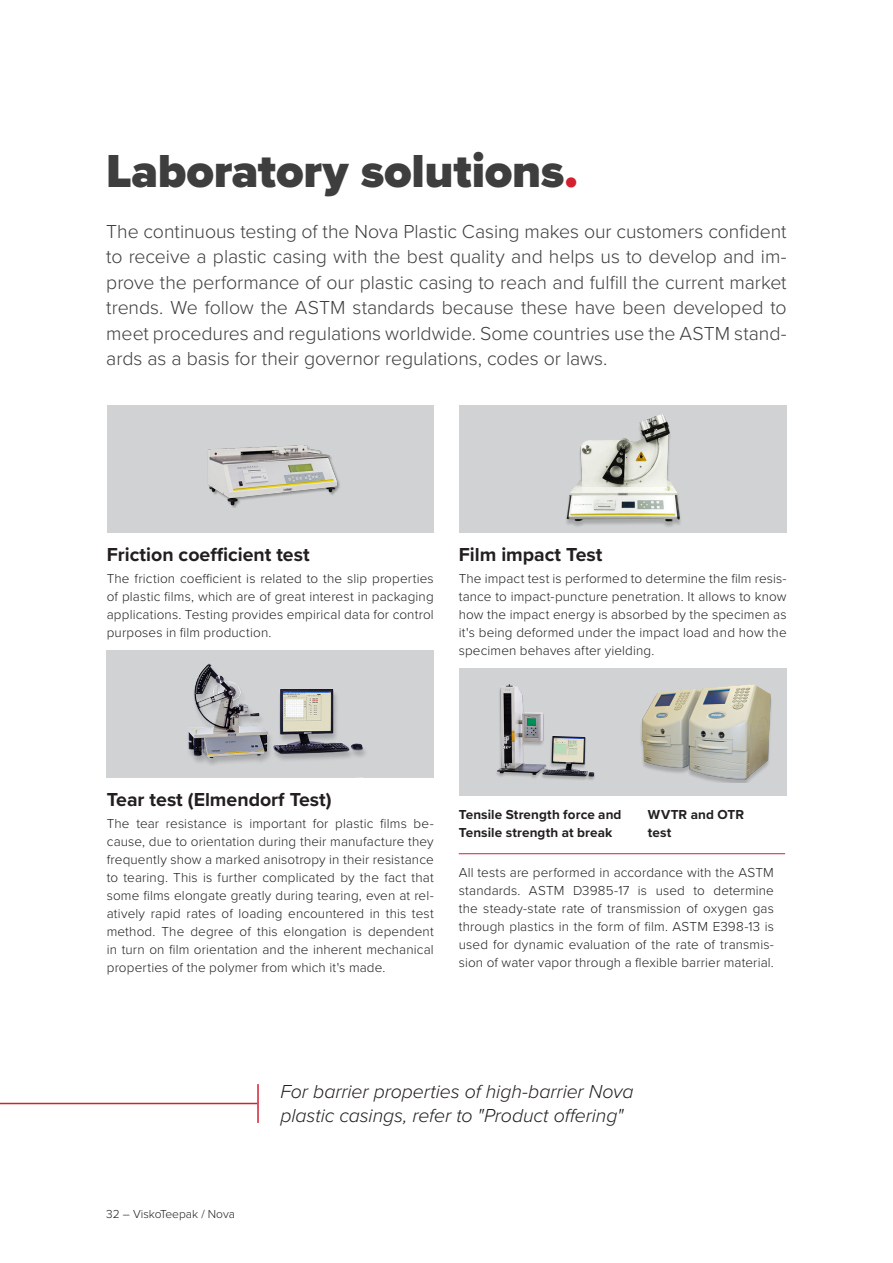
<style>
.page{position:relative;width:893px;height:1263px;background:#fff}
.page>*{position:absolute;margin:0;border:0;box-sizing:border-box;transform-origin:0 0}
.headline{font:900 48px "Proxima Nova";letter-spacing:-.005em;color:#3e3e3f}
.Intro{font:300 19.5px/25.5px "Proxima Nova";letter-spacing:-.005em;color:#3e3e3f;text-align:justify}
.quotes{font:italic 300 19.5px/23.4px "Proxima Nova";letter-spacing:-.005em;color:#231f20}
.sub_healdine_1{font:700 19.5px "Proxima Nova";color:#231f20}
.bodytext{font:300 13.5px/18px "Proxima Nova";letter-spacing:.01em;color:#231f20;text-align:justify}
.bodytext-2{font:700 13.5px/18px "Proxima Nova";letter-spacing:.01em;color:#231f20}
.t1{font:300 12px "Proxima Nova";color:#231f20}
.s1{color:#d42131}
</style>
<div class="page">
<div style="left:107px;top:405px;width:327px;height:128px;background:#d1d2d4"></div>
<img style="left:208px;top:445px;width:132px;height:63px">
<div style="left:459px;top:405px;width:328px;height:128px;background:#d1d2d4"></div>
<img style="left:566px;top:414px;width:115px;height:113px">
<div style="left:459px;top:668px;width:163px;height:127px;background:#d1d2d4"></div>
<img style="left:496px;top:684px;width:99px;height:96px">
<div style="left:622px;top:668px;width:165px;height:127px;background:#d1d2d4"></div>
<img style="left:641px;top:684px;width:130px;height:98px">
<div style="left:106px;top:650px;width:328px;height:127px;background:#d1d2d4"></div>
<img style="left:188px;top:663px;width:177px;height:102px">
<hr style="left:459px;top:853px;width:326px;height:1px;background:#d42131">
<hr style="left:0;top:1103px;width:257px;height:1px;background:#d42131">
<hr style="left:257px;top:1084px;width:2px;height:39px;background:#d42131">
<p class="headline" style="left:106px;top:135px;width:473px">Laboratory solutions<span class="s1">.</span></p>
<p class="Intro" style="left:106px;top:217px;width:682px">The continuous testing of the Nova Plastic Casing makes our customers confident to receive a plastic casing with the best quality and helps us to develop and im&shy;prove the performance of our plastic casing to reach and fulfill the current market trends. We follow the ASTM standards because these have been developed to meet procedures and regulations worldwide. Some countries use the ASTM stand&shy;ards as a basis for their governor regulations, codes or laws.</p>
<p class="sub_healdine_1" style="left:107px;top:540px;width:204px">Friction coefficient test</p>
<p class="bodytext" style="left:107px;top:569px;width:328px">The friction coefficient is related to the slip properties of plastic films, which are of great interest in packaging applications. Testing provides empirical data for control purposes in film production.</p>
<p class="sub_healdine_1" style="left:459px;top:540px;width:145px">Film impact Test</p>
<p class="bodytext" style="left:459px;top:569px;width:329px">The impact test is performed to determine the film resis&shy;tance to impact-puncture penetration. It allows to know how the impact energy is absorbed by the specimen as it's being deformed under the impact load and how the specimen behaves after yielding.</p>
<p class="sub_healdine_1" style="left:107px;top:784px;width:226px">Tear test (Elmendorf Test)</p>
<p class="bodytext" style="left:107px;top:813px;width:328px">The tear resistance is important for plastic films be&shy;cause, due to orientation during their manufacture they frequently show a marked anisotropy in their resistance to tearing. This is further complicated by the fact that some films elongate greatly during tearing, even at rel&shy;atively rapid rates of loading encountered in this test method. The degree of this elongation is dependent in turn on film orientation and the inherent mechanical properties of the polymer from which it's made.</p>
<p class="bodytext-2" style="left:459px;top:805px;width:164px">Tensile Strength force and<br>Tensile strength at break</p>
<p class="bodytext" style="left:459px;top:863px;width:317px">All tests are performed in accordance with the ASTM standards. ASTM D3985-17 is used to determine the steady-state rate of transmission of oxygen gas through plastics in the form of film. ASTM E398-13 is used for dynamic evaluation of the rate of transmis&shy;sion of water vapor through a flexible barrier material.</p>
<p class="bodytext-2" style="left:648px;top:805px;width:98px">WVTR and OTR test</p>
<p class="t1" style="left:106px;top:1205px;width:130px">32 – ViskoTeepak / Nova</p>
<p class="quotes" style="left:280px;top:1079px;width:355px">For barrier properties of high-barrier Nova plastic casings, refer to "Product offering"</p>
</div>
